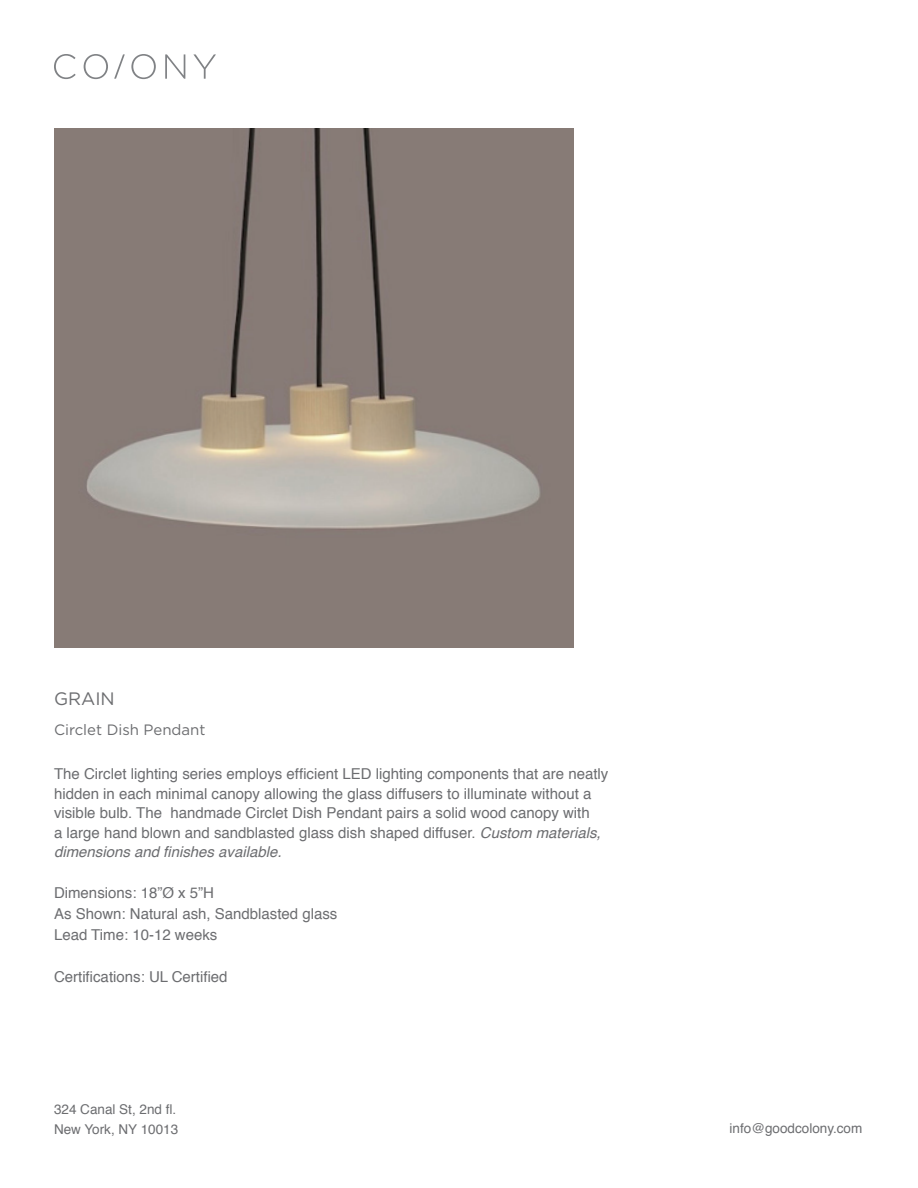
<style>
.page{position:relative;width:918px;height:1188px;background:#fff}
.page>*{position:absolute;margin:0;border:0;box-sizing:border-box;transform-origin:0 0}
.Artist_Title{font:18px "Gotham";color:#6c6d70}
.Description{font:15px/19.5px "Helvetica";color:#6c6d70}
.Dims_and_Materials{font:15px "Helvetica";color:#6c6d70}
.Title_of_Piece{font:15px "Gotham";color:#6c6d70}
.t1{font:13.5px/19.5px "Helvetica";color:#6c6d70}
.s1{font-style:italic}
</style>
<div class="page">
<svg style="left:84px;top:54px;width:24px;height:25px"></svg>
<svg style="left:131px;top:54px;width:25px;height:25px"></svg>
<svg style="left:165px;top:54px;width:20px;height:25px"></svg>
<svg style="left:193px;top:54px;width:23px;height:25px"></svg>
<svg style="left:114px;top:54px;width:11px;height:25px"></svg>
<svg style="left:54px;top:54px;width:22px;height:25px"></svg>
<img style="left:54px;top:128px;width:520px;height:520px">
<p class="Artist_Title" style="left:54px;top:687px;width:62px">GRAIN</p>
<p class="Title_of_Piece" style="left:54px;top:720px;width:153px">Circlet Dish Pendant</p>
<p class="Description" style="left:54px;top:765px;width:556px">The Circlet lighting series employs efficient LED lighting components that are neatly hidden in each minimal canopy allowing the glass diffusers to illuminate without a visible bulb. The handmade Circlet Dish Pendant pairs a solid wood canopy with<br>a large hand blown and sandblasted glass dish shaped diffuser. <span class="s1">Custom materials, dimensions and finishes available.</span></p>
<p class="Dims_and_Materials" style="left:54px;top:881px;width:162px">Dimensions: 18”Ø x 5”H</p>
<p class="Dims_and_Materials" style="left:54px;top:902px;width:285px">As Shown: Natural ash, Sandblasted glass</p>
<p class="Dims_and_Materials" style="left:54px;top:923px;width:165px">Lead Time: 10-12 weeks</p>
<p class="Dims_and_Materials" style="left:54px;top:965px;width:175px">Certifications: UL Certified</p>
<p class="t1" style="left:54px;top:1100px;width:126px">324 Canal St, 2nd fl.<br>New York, NY 10013</p>
<p class="t1" style="left:730px;top:1119px;width:134px">info@goodcolony.com</p>
</div>
